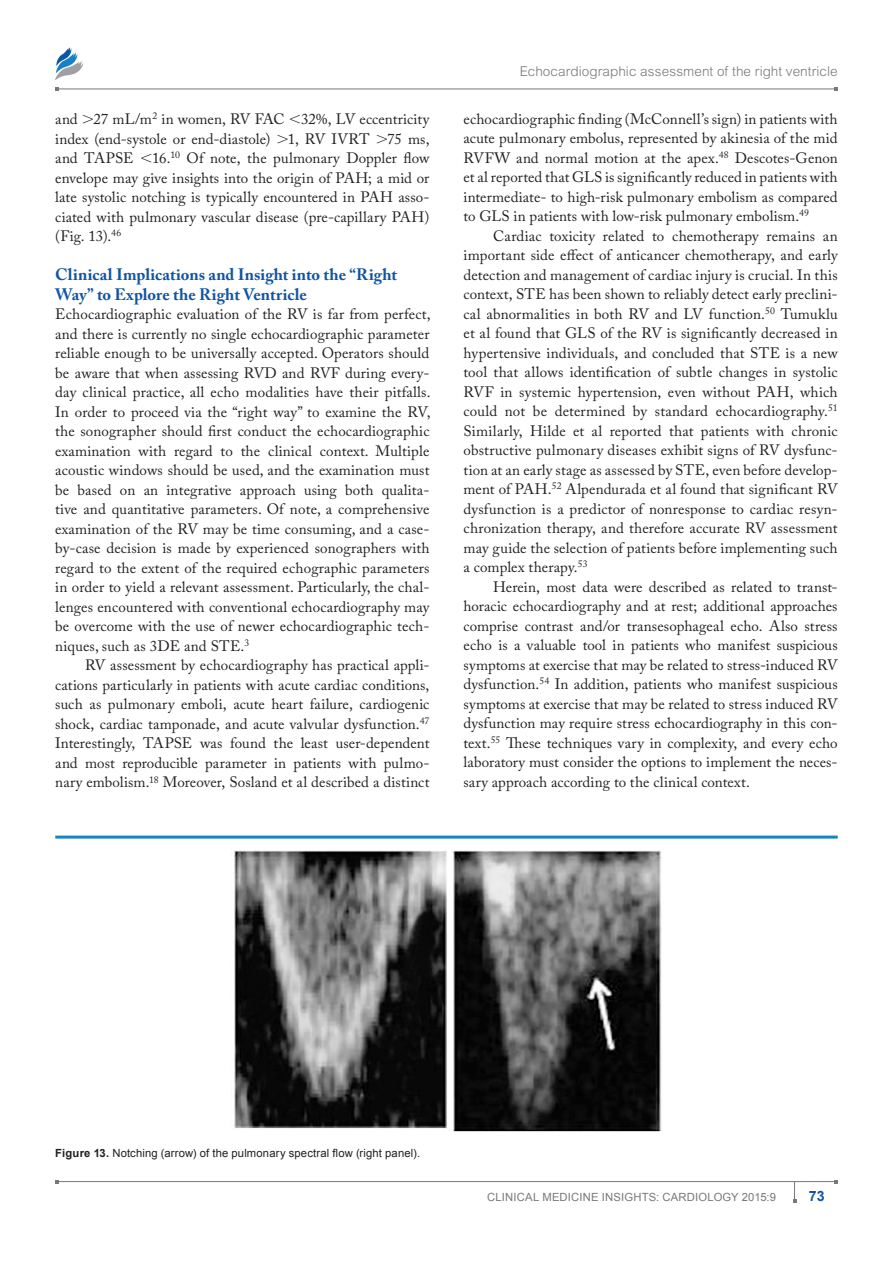
<style>
.page{position:relative;width:893px;height:1263px;background:#fff}
.page>*{position:absolute;margin:0;border:0;box-sizing:border-box;transform-origin:0 0}
.t1{font:700 16.5px/19.5px "Adobe Caslon Pro";letter-spacing:.005em;color:#1055a4}
.Tx{font:15px/19.5px "Adobe Caslon Pro";letter-spacing:.005em;color:#231f20;text-align:justify}
.TxF{font:15px/19.5px "Adobe Caslon Pro";letter-spacing:.01em;color:#231f20;text-align:justify}
.t2{font:700 14.25px "Arial";color:#1055a4}
.t3{font:300 13.5px "Arial MT Std";letter-spacing:.005em;color:#76787b}
.FigC{font:11.25px "Arial";letter-spacing:.015em;color:#231f20}
.t4{font:11.25px "Arial";letter-spacing:.02em;color:#76787b}
.s1{font-family:"Mathematical Pi One"}
.s2{font-weight:700}
</style>
<div class="page">
<hr style="left:57px;top:89px;width:779px;height:1px;background:#76787b">
<hr style="left:57px;top:1181px;width:779px;height:1px;background:#76787b">
<img style="left:55px;top:47px;width:29px;height:33px">
<svg style="left:793px;top:1182px;width:3px;height:20px"></svg>
<hr style="left:55px;top:835px;width:783px;height:3px;background:#1582c5">
<img style="left:234px;top:850px;width:428px;height:281px">
<h2 class="TxF" style="left:55px;top:109px;width:376px">and <span class="s1">.</span>27 mL/m<sup>2</sup> in women, RV FAC <span class="s1">,</span>32%, LV eccentricity index (end-systole or end-diastole) <span class="s1">.</span>1, RV IVRT <span class="s1">.</span>75 ms, and TAPSE <span class="s1">,</span>16.<sup>10</sup> Of note, the pulmonary Doppler flow envelope may give insights into the origin of PAH; a mid or late systolic notching is typically encountered in PAH asso&shy;ciated with pulmonary vascular disease (pre-capillary PAH) (Fig. 13).<sup>46</sup></h2>
<h1 class="t1" style="left:55px;top:265px;width:343px">Clinical Implications and Insight into the “Right<br>Way” to Explore the Right Ventricle</h1>
<p class="TxF" style="left:55px;top:304px;width:377px">Echocardiographic evaluation of the RV is far from perfect, and there is currently no single echocardiographic parameter reliable enough to be universally accepted. Operators should be aware that when assessing RVD and RVF during every&shy;day clinical practice, all echo modalities have their pitfalls.<br>In order to proceed via the “right way” to examine the RV, the sonographer should first conduct the echocardiographic examination with regard to the clinical context. Multiple acoustic windows should be used, and the examination must be based on an integrative approach using both qualita&shy;tive and quantitative parameters. Of note, a comprehensive examination of the RV may be time consuming, and a case&shy;by-case decision is made by experienced sonographers with regard to the extent of the required echographic parameters in order to yield a relevant assessment. Particularly, the chal&shy;lenges encountered with conventional echocardiography may be overcome with the use of newer echocardiographic tech&shy;niques, such as 3DE and STE.<sup>3</sup></p>
<p class="Tx" style="left:55px;top:655px;width:376px;text-indent:30px">RV assessment by echocardiography has practical appli&shy;cations particularly in patients with acute cardiac conditions, such as pulmonary emboli, acute heart failure, cardiogenic shock, cardiac tamponade, and acute valvular dysfunction.<sup>47<br></sup>Interestingly, TAPSE was found the least user-dependent and most reproducible parameter in patients with pulmo&shy;nary embolism.<sup>18</sup> Moreover, Sosland et al described a distinct</p>
<p class="t3" style="left:520px;top:63px;width:319px">Echocardiographic assessment of the right ventricle</p>
<p class="Tx" style="left:463px;top:109px;width:376px">echocardiographic finding (McConnell’s sign) in patients with acute pulmonary embolus, represented by akinesia of the mid RVFW and normal motion at the apex.<sup>48</sup> Descotes-Genon et al reported that GLS is significantly reduced in patients with intermediate- to high-risk pulmonary embolism as compared to GLS in patients with low-risk pulmonary embolism.<sup>49</sup></p>
<p class="Tx" style="left:463px;top:226px;width:376px;text-indent:30px">Cardiac toxicity related to chemotherapy remains an important side effect of anticancer chemotherapy, and early detection and management of cardiac injury is crucial. In this context, STE has been shown to reliably detect early preclini&shy;cal abnormalities in both RV and LV function.<sup>50</sup> Tumuklu et al found that GLS of the RV is significantly decreased in hypertensive individuals, and concluded that STE is a new tool that allows identification of subtle changes in systolic RVF in systemic hypertension, even without PAH, which could not be determined by standard echocardiography.<sup>51<br></sup>Similarly, Hilde et al reported that patients with chronic obstructive pulmonary diseases exhibit signs of RV dysfunc&shy;tion at an early stage as assessed by STE, even before develop&shy;ment of PAH.<sup>52</sup> Alpendurada et al found that significant RV dysfunction is a predictor of nonresponse to cardiac resyn&shy;chronization therapy, and therefore accurate RV assessment may guide the selection of patients before implementing such a complex therapy.<sup>53</sup></p>
<p class="Tx" style="left:463px;top:577px;width:376px;text-indent:30px">Herein, most data were described as related to transt&shy;horacic echocardiography and at rest; additional approaches comprise contrast and/or transesophageal echo. Also stress echo is a valuable tool in patients who manifest suspicious symptoms at exercise that may be related to stress-induced RV dysfunction.<sup>54</sup> In addition, patients who manifest suspicious symptoms at exercise that may be related to stress induced RV dysfunction may require stress echocardiography in this con&shy;text.<sup>55</sup> These techniques vary in complexity, and every echo laboratory must consider the options to implement the neces&shy;sary approach according to the clinical context.</p>
<p class="FigC" style="left:55px;top:1146px;width:366px"><span class="s2">Figure 13.</span> Notching (arrow) of the pulmonary spectral flow (right panel).</p>
<p class="t4" style="left:487px;top:1189px;width:290px">Clinical Medicine I nsights: Cardiology 2015:9</p>
<p class="t2" style="left:809px;top:1186px;width:17px">73</p>
</div>
